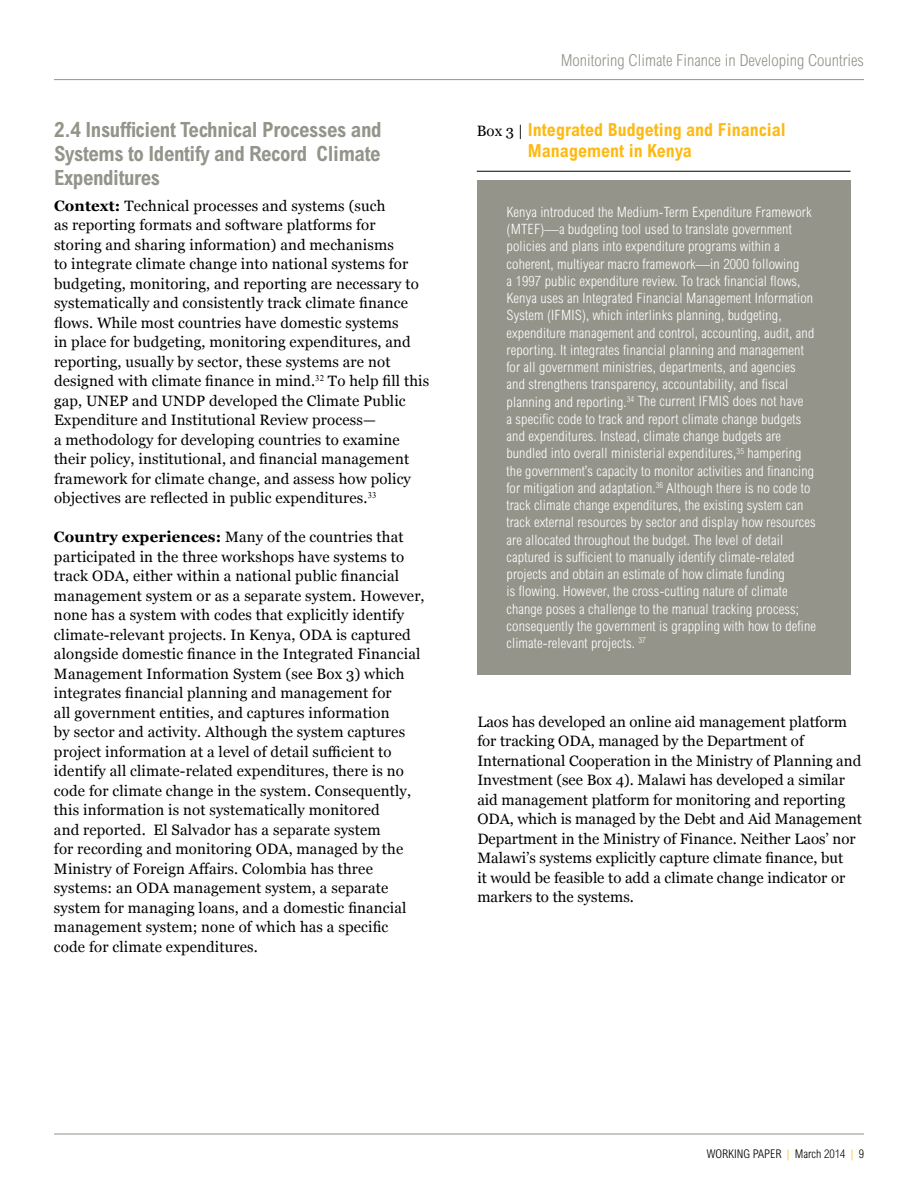
<style>
.page{position:relative;width:918px;height:1188px;background:#fff}
.page>*{position:absolute;margin:0;border:0;box-sizing:border-box;transform-origin:0 0}
.t1{font:700 condensed 21px/24px "Arial MT Std";letter-spacing:-.02em;color:#94948b;text-align:justify}
.t2{font:700 condensed 18px/21px "Arial MT Std";color:#fdb913}
.t3{font:300 condensed 16.5px "Arial MT Std";color:#94948b}
.t4{font:15px/19.5px "Georgia";letter-spacing:.01em;color:#000}
.t5{font:300 condensed 14.25px/17.2px "Arial MT Std";letter-spacing:.01em;color:#fff}
.t6{font:300 condensed 12px "Arial MT Std";color:#000}
.s1{font-weight:700}
.s2{font-family:"Georgia";font-weight:400;font-stretch:normal;font-size:15px;color:#000}
.s3{color:#fdb913}
</style>
<div class="page">
<hr style="left:54px;top:79px;width:810px;height:1px;background:#94948b">
<hr style="left:54px;top:1134px;width:810px;height:1px;background:#94948b">
<div style="left:477px;top:180px;width:373px;height:495px;background:#94948b"></div>
<hr style="left:477px;top:171px;width:373px;height:1px;background:#000">
<h1 class="t1" style="left:54px;top:117px;width:329px">2.4 Insufficient Technical Processes and Systems to Identify and Record Climate Expenditures</h1>
<p class="t4" style="left:54px;top:195px;width:377px"><span class="s1">Context:</span> Technical processes and systems (such<br>as reporting formats and software platforms for<br>storing and sharing information) and mechanisms<br>to integrate climate change into national systems for budgeting, monitoring, and reporting are necessary to systematically and consistently track climate finance flows. While most countries have domestic systems<br>in place for budgeting, monitoring expenditures, and reporting, usually by sector, these systems are not designed with climate finance in mind.<sup>32</sup> To help fill this gap, UNEP and UNDP developed the Climate Public Expenditure and Institutional Review process—<br>a methodology for developing countries to examine their policy, institutional, and financial management framework for climate change, and assess how policy objectives are reflected in public expenditures.<sup>33</sup></p>
<p class="t4" style="left:54px;top:527px;width:372px"><span class="s1">Country experiences:</span> Many of the countries that participated in the three workshops have systems to track ODA, either within a national public financial management system or as a separate system. However, none has a system with codes that explicitly identify climate-relevant projects. In Kenya, ODA is captured alongside domestic finance in the Integrated Financial Management Information System (see Box 3) which integrates financial planning and management for<br>all government entities, and captures information<br>by sector and activity. Although the system captures project information at a level of detail sufficient to identify all climate-related expenditures, there is no code for climate change in the system. Consequently, this information is not systematically monitored<br>and reported. El Salvador has a separate system<br>for recording and monitoring ODA, managed by the Ministry of Foreign Affairs. Colombia has three systems: an ODA management system, a separate system for managing loans, and a domestic financial management system; none of which has a specific<br>code for climate expenditures.</p>
<p class="t3" style="left:561px;top:51px;width:305px">Monitoring Climate Finance in Developing Countries</p>
<p class="t2" style="left:528px;top:119px;width:259px;text-indent:-51px"><span class="s2">Box 3 |</span> Integrated Budgeting and Financial<br>Management in Kenya</p>
<p class="t5" style="left:507px;top:203px;width:311px">Kenya introduced the Medium-Term Expenditure Framework (MTEF)—a budgeting tool used to translate government policies and plans into expenditure programs within a coherent, multiyear macro framework—in 2000 following<br>a 1997 public expenditure review. To track financial flows, Kenya uses an Integrated Financial Management Information System (IFMIS), which interlinks planning, budgeting, expenditure management and control, accounting, audit, and reporting. It integrates financial planning and management for all government ministries, departments, and agencies and strengthens transparency, accountability, and fiscal planning and reporting.<sup>34</sup> The current IFMIS does not have<br>a specific code to track and report climate change budgets and expenditures. Instead, climate change budgets are bundled into overall ministerial expenditures,<sup>35</sup> hampering the government’s capacity to monitor activities and financing for mitigation and adaptation.<sup>36</sup> Although there is no code to track climate change expenditures, the existing system can track external resources by sector and display how resources are allocated throughout the budget. The level of detail captured is sufficient to manually identify climate-related projects and obtain an estimate of how climate funding<br>is flowing. However, the cross-cutting nature of climate change poses a challenge to the manual tracking process; consequently the government is grappling with how to define climate-relevant projects. <sup>37</sup></p>
<p class="t4" style="left:477px;top:711px;width:386px">Laos has developed an online aid management platform for tracking ODA, managed by the Department of International Cooperation in the Ministry of Planning and Investment (see Box 4). Malawi has developed a similar aid management platform for monitoring and reporting ODA, which is managed by the Debt and Aid Management Department in the Ministry of Finance. Neither Laos’ nor Malawi’s systems explicitly capture climate finance, but<br>it would be feasible to add a climate change indicator or markers to the systems.</p>
<p class="t6" style="left:707px;top:1147px;width:159px">WORKING PAPER <span class="s3">|</span> March 2014 <span class="s3">|</span> 9</p>
</div>
